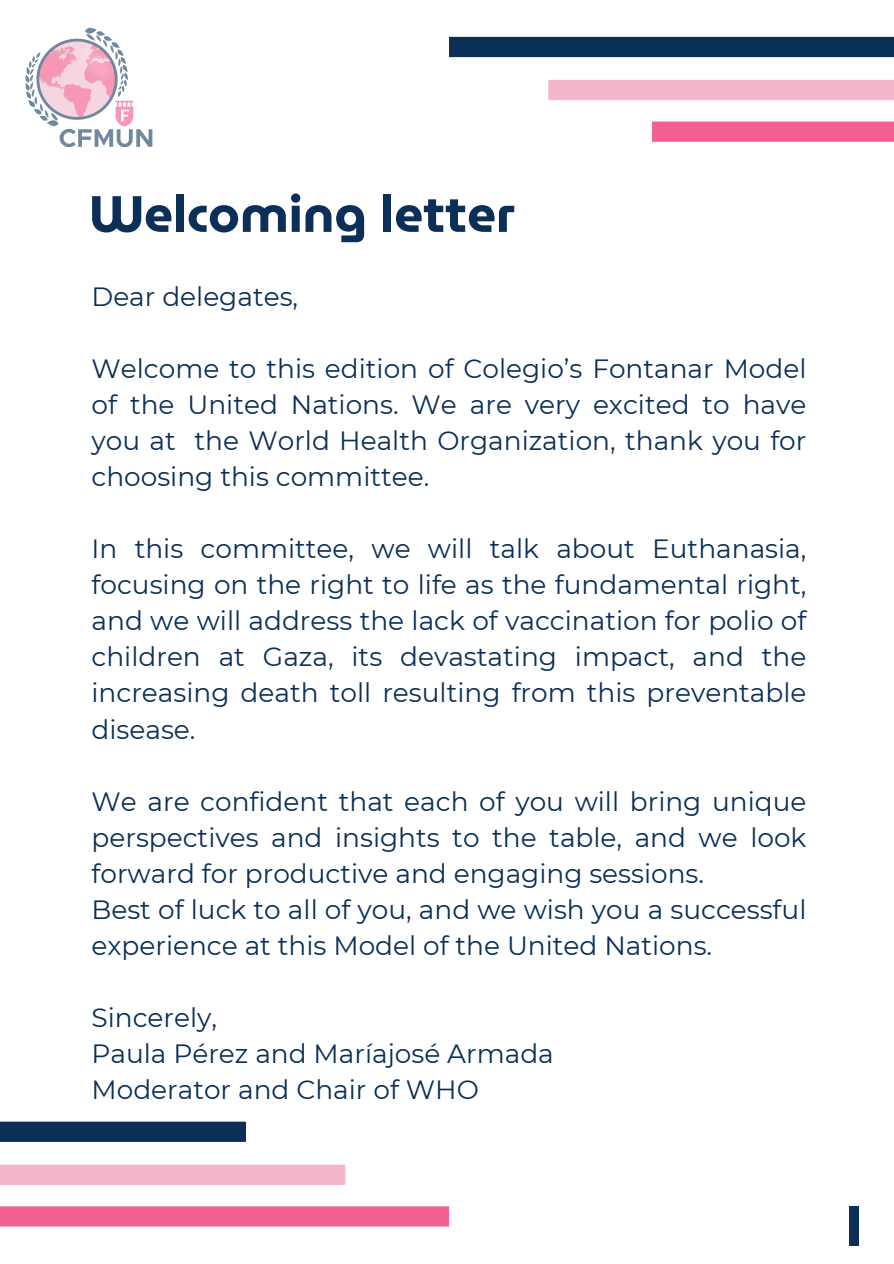
<style>
.page{position:relative;width:894px;height:1264px;background:#fff}
.page>*{position:absolute;margin:0;border:0;box-sizing:border-box;transform-origin:0 0}
.t1{font:700 55.8px "Montserrat";color:#0b2f57}
.t2{font:700 51px "Museo Moderno";color:#0b2f57}
.t3{font:26.4px/36px "Montserrat";color:#0b2f57;text-align:justify}
</style>
<div class="page">
<img style="left:25px;top:27px;width:128px;height:121px">
<div style="left:449px;top:37px;width:444px;height:20px;background:#0b2f57"></div>
<div style="left:548px;top:80px;width:345px;height:20px;background:#f4b5cd"></div>
<div style="left:651px;top:121px;width:242px;height:21px;background:#f26191"></div>
<div style="left:0;top:1121px;width:246px;height:20px;background:#0b2f57"></div>
<div style="left:0;top:1164px;width:345px;height:20px;background:#f4b5cd"></div>
<div style="left:0;top:1206px;width:449px;height:20px;background:#f26191"></div>
<p class="t2" style="left:89px;top:173px;width:427px">Welcoming letter</p>
<p class="t3" style="left:91px;top:279px;width:208px">Dear delegates,</p>
<p class="t3" style="left:91px;top:351px;width:716px">Welcome to this edition of Colegio’s Fontanar Model of the United Nations. We are very excited to have you at the World Health Organization, thank you for choosing this committee.</p>
<h1 class="t3" style="left:91px;top:531px;width:716px">In this committee, we will talk about Euthanasia, focusing on the right to life as the fundamental right, and we will address the lack of vaccination for polio of children at Gaza, its devastating impact, and the increasing death toll resulting from this preventable disease.</h1>
<p class="t3" style="left:91px;top:783px;width:716px">We are confident that each of you will bring unique perspectives and insights to the table, and we look forward for productive and engaging sessions.</p>
<p class="t3" style="left:91px;top:891px;width:716px">Best of luck to all of you, and we wish you a successful experience at this Model of the United Nations.</p>
<p class="t3" style="left:91px;top:999px;width:127px">Sincerely,</p>
<p class="t3" style="left:91px;top:1035px;width:463px">Paula Pérez and Maríajosé Armada</p>
<p class="t3" style="left:91px;top:1071px;width:388px">Moderator and Chair of WHO</p>
<p class="t1" style="left:844px;top:1191px;width:20px">I</p>
</div>
